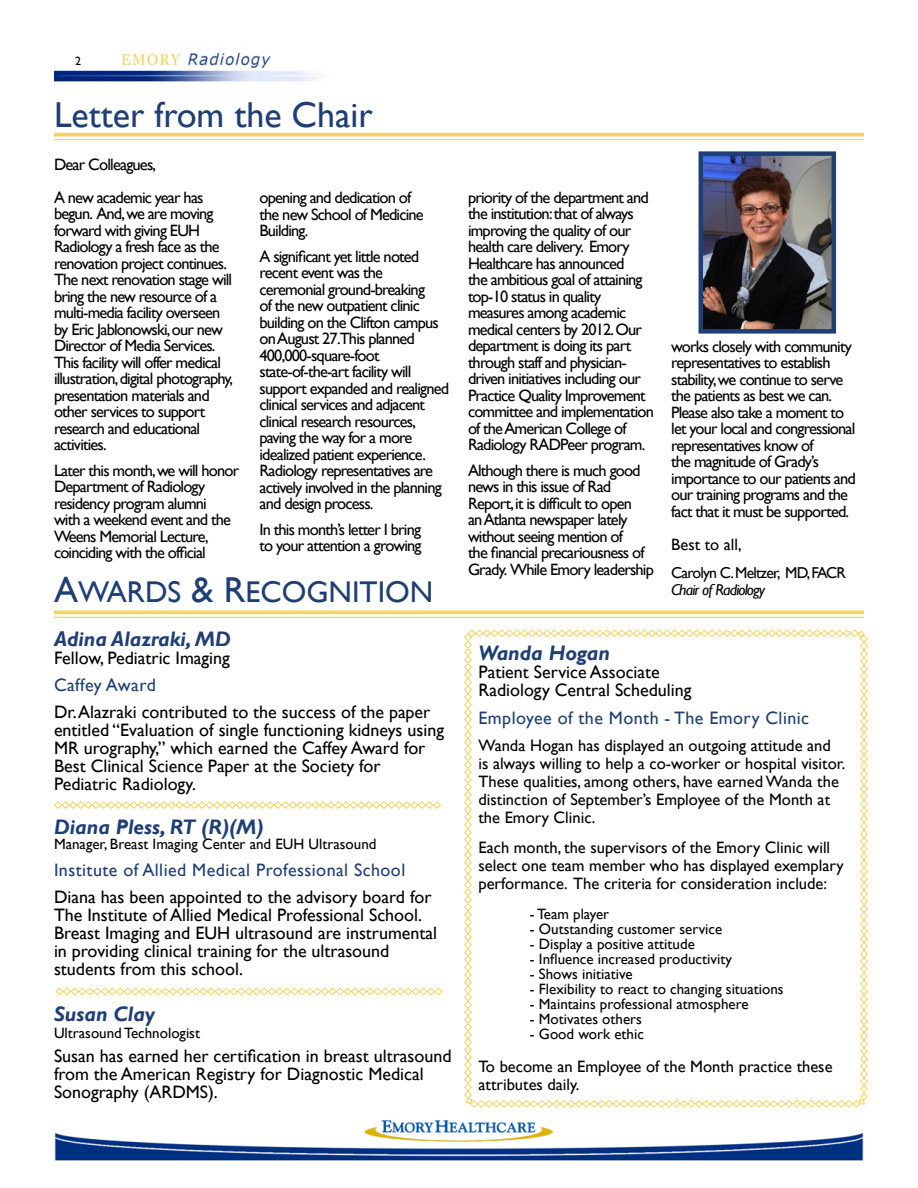
<style>
.page{position:relative;width:918px;height:1188px;background:#fff}
.page>*{position:absolute;margin:0;border:0;box-sizing:border-box;transform-origin:0 0}
.t1{font:36px "Gill Sans";color:#1e3e75}
.t2{font:30px "Gill Sans";color:#1e3e75}
.t3{font:italic 700 21px "Gill Sans";color:#1e3e75}
.t4{font:18px/18px "Gill Sans";color:#000}
.t5{font:18px "Gill Sans";letter-spacing:.025em;color:#1e3e75}
.t6{font:16.5px/18px "Gill Sans";color:#000}
.t7{font:16.5px "Gill Sans";letter-spacing:-.05em;color:#000}
.t8{font:16.35px/16.5px "Gill Sans";letter-spacing:-.05em;color:#000}
.t9{font:16.35px "Gill Sans";color:#000}
.t10{font:15.75px "Gill Sans";letter-spacing:-.05em;color:#000}
.t11{font:italic 15.75px "Gill Sans";letter-spacing:-.05em;color:#000}
.t12{font:15px "Gill Sans";color:#000}
.s1{font-size:36px}
</style>
<div class="page">
<img style="left:54px;top:50px;width:266px;height:33px">
<img style="left:54px;top:1120px;width:810px;height:41px">
<hr style="left:54px;top:133px;width:810px;height:3px;background:#f2d55f">
<hr style="left:54px;top:139px;width:810px;height:1px;background:#f2d55f">
<img style="left:704px;top:156px;width:127px;height:173px">
<div style="left:699px;top:151px;width:137px;height:183px;border:4px solid #1e3e75"></div>
<hr style="left:54px;top:611px;width:810px;height:3px;background:#f2d55f">
<hr style="left:54px;top:617px;width:810px;height:1px;background:#f2d55f">
<svg style="left:55px;top:987px;width:388px;height:9px"></svg>
<svg style="left:464px;top:629px;width:404px;height:479px"></svg>
<svg style="left:54px;top:801px;width:387px;height:8px"></svg>
<h1 class="t1" style="left:54px;top:94px;width:320px">Letter from the Chair</h1>
<p class="t7" style="left:54px;top:155px;width:104px">Dear Colleagues,</p>
<p class="t8" style="left:54px;top:190px;width:181px">A new academic year has begun. And, we are moving forward with giving EUH<br>Radiology a fresh face as the renovation project continues.<br>The next renovation stage will bring the new resource of a multi-media facility overseen by Eric Jablonowski, our new<br>Director of Media Services.<br>This facility will offer medical illustration, digital photography, presentation materials and other services to support research and educational activities.</p>
<p class="t8" style="left:54px;top:463px;width:187px">Later this month, we will honor<br>Department of Radiology residency program alumni<br>with a weekend event and the<br>Weens Memorial Lecture, coinciding with the official</p>
<p class="t8" style="left:260px;top:190px;width:166px">opening and dedication of the new School of Medicine<br>Building.</p>
<p class="t8" style="left:260px;top:248px;width:191px">A significant yet little noted recent event was the ceremonial ground-breaking<br>of the new outpatient clinic building on the Clifton campus on August 27.This planned<br>400,000-square-foot state-of-the-art facility will support expanded and realigned clinical services and adjacent clinical research resources, paving the way for a more idealized patient experience.<br>Radiology representatives are actively involved in the planning and design process.</p>
<p class="t8" style="left:260px;top:521px;width:164px">In this month’s letter I bring to your attention a growing</p>
<h2 class="t2" style="left:54px;top:574px;width:381px"><span class="s1">A</span>WARDS <span class="s1">&amp; R</span>ECOGNITION</h2>
<p class="t3" style="left:54px;top:626px;width:178px">Adina Alazraki, MD</p>
<p class="t4" style="left:54px;top:649px;width:177px">Fellow, Pediatric Imaging</p>
<p class="t5" style="left:54px;top:674px;width:103px">Caffey Award</p>
<p class="t4" style="left:54px;top:703px;width:392px">Dr. Alazraki contributed to the success of the paper entitled “Evaluation of single functioning kidneys using MR urography,” which earned the Caffey Award for Best Clinical Science Paper at the Society for Pediatric Radiology.</p>
<p class="t3" style="left:54px;top:814px;width:211px">Diana Pless, RT (R)(M)</p>
<p class="t12" style="left:54px;top:835px;width:324px">Manager, Breast Imaging Center and EUH Ultrasound</p>
<p class="t5" style="left:54px;top:860px;width:353px">Institute of Allied Medical Professional School</p>
<p class="t4" style="left:54px;top:889px;width:385px">Diana has been appointed to the advisory board for The Institute of Allied Medical Professional School.<br>Breast Imaging and EUH ultrasound are instrumental in providing clinical training for the ultrasound students from this school.</p>
<p class="t3" style="left:54px;top:1002px;width:103px">Susan Clay</p>
<p class="t12" style="left:54px;top:1024px;width:148px">Ultrasound Technologist</p>
<p class="t4" style="left:54px;top:1047px;width:399px">Susan has earned her certification in breast ultrasound from the American Registry for Diagnostic Medical<br>Sonography (ARDMS).</p>
<p class="t8" style="left:468px;top:189px;width:187px">priority of the department and the institution: that of always improving the quality of our health care delivery. Emory<br>Healthcare has announced<br>the ambitious goal of attaining top-1 0 status in quality measures among academic medical centers by 201 2. Our department is doing its part through staff and physician&shy;driven initiatives including our<br>Practice Quality Improvement committee and implementation of the American College of<br>Radiology RADPeer program.</p>
<p class="t8" style="left:468px;top:462px;width:187px">Although there is much good news in this issue of Rad<br>Report, it is difficult to open<br>an Atlanta newspaper lately without seeing mention of<br>the financial precariousness of<br>Grady. While Emory leadership</p>
<p class="t8" style="left:671px;top:338px;width:186px">works closely with community representatives to establish stability, we continue to serve the patients as best we can.<br>Please also take a moment to let your local and congressional representatives know of<br>the magnitude of Grady’s importance to our patients and our training programs and the fact that it must be supported.</p>
<p class="t9" style="left:671px;top:535px;width:72px">Best to all,</p>
<p class="t10" style="left:671px;top:564px;width:176px">Carolyn C. Meltzer, MD, FACR</p>
<p class="t11" style="left:671px;top:580px;width:95px">Chair of Radiology</p>
<p class="t3" style="left:478px;top:641px;width:133px">Wanda Hogan</p>
<p class="t4" style="left:478px;top:663px;width:215px">Patient Service Associate<br>Radiology Central Scheduling</p>
<p class="t5" style="left:478px;top:707px;width:332px">Employee of the Month - The Emory Clinic</p>
<p class="t6" style="left:478px;top:737px;width:368px">Wanda Hogan has displayed an outgoing attitude and<br>is always willing to help a co-worker or hospital visitor.<br>These qualities, among others, have earned Wanda the distinction of September’s Employee of the Month at the Emory Clinic.</p>
<p class="t6" style="left:478px;top:839px;width:367px">Each month, the supervisors of the Emory Clinic will select one team member who has displayed exemplary performance. The criteria for consideration include:</p>
<p class="t12" style="left:530px;top:905px;width:81px">- Team player</p>
<p class="t12" style="left:530px;top:920px;width:194px">- Outstanding customer service</p>
<p class="t12" style="left:530px;top:935px;width:166px">- Display a positive attitude</p>
<p class="t12" style="left:530px;top:950px;width:203px">- Influence increased productivity</p>
<p class="t12" style="left:530px;top:965px;width:104px">- Shows initiative</p>
<p class="t12" style="left:530px;top:980px;width:255px">- Flexibility to react to changing situations</p>
<p class="t12" style="left:530px;top:995px;width:220px">- Maintains professional atmosphere</p>
<p class="t12" style="left:530px;top:1010px;width:114px">- Motivates others</p>
<p class="t12" style="left:530px;top:1025px;width:116px">- Good work ethic</p>
<p class="t6" style="left:478px;top:1058px;width:356px">To become an Employee of the Month practice these attributes daily.</p>
</div>
